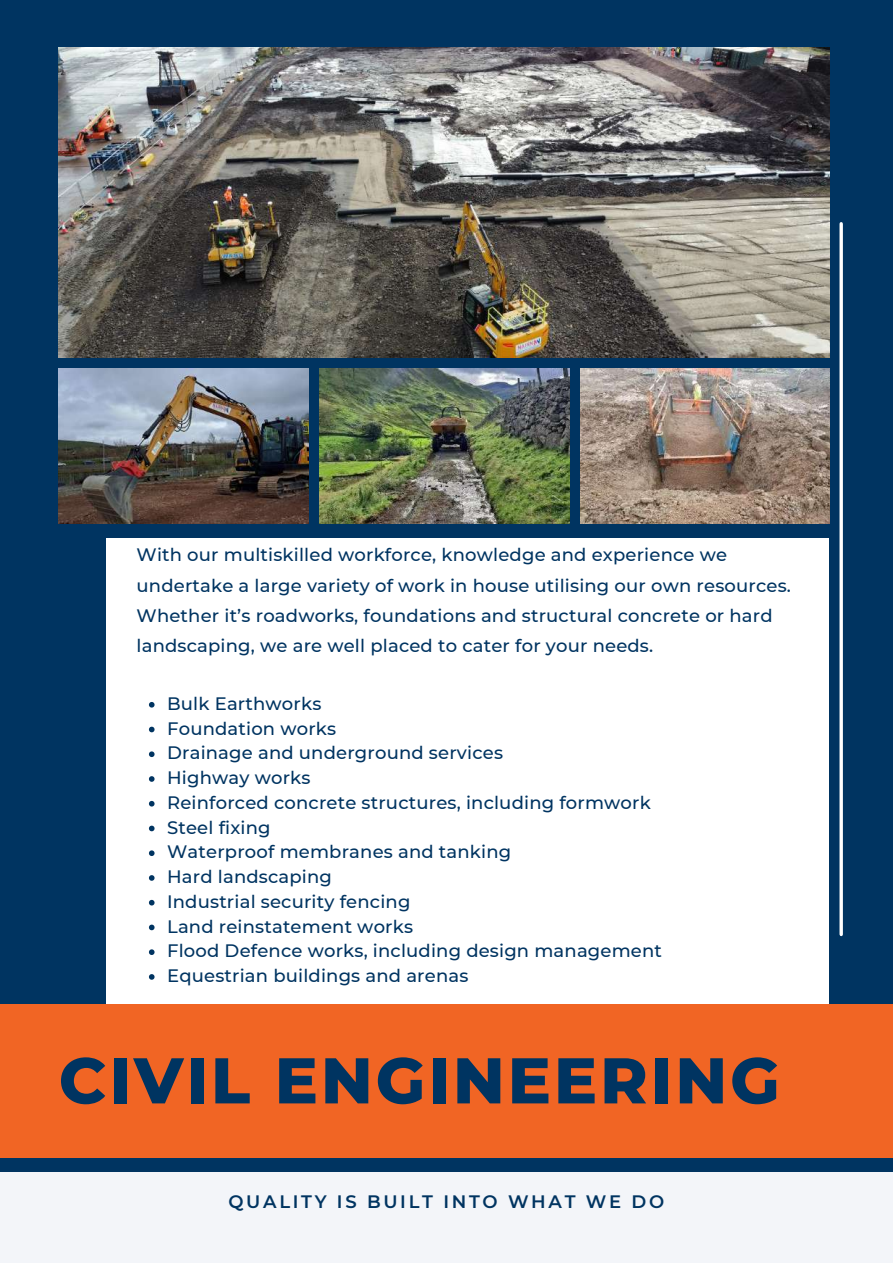
<style>
.page{position:relative;width:893px;height:1264px;background:#fff}
.page>*{position:absolute;margin:0;border:0;box-sizing:border-box;transform-origin:0 0}
.t1{font:800 64.5px "Montserrat";letter-spacing:.045em;color:#003461}
.t2{font:500 18px/24.8px "Montserrat";letter-spacing:.01em;color:#003461}
.t3{font:600 18px "Montserrat";letter-spacing:.15em;color:#003461}
</style>
<div class="page">
<div style="left:0;top:0;width:892px;height:1262px;background:#f3f5f9"></div>
<div style="left:0;top:0;width:892px;height:1171px;background:#003461"></div>
<img style="left:59px;top:47px;width:770px;height:310px">
<img style="left:59px;top:369px;width:249px;height:155px">
<img style="left:320px;top:369px;width:249px;height:155px">
<img style="left:580px;top:369px;width:249px;height:155px">
<hr style="left:839px;top:224px;width:3px;height:710px;background:#fff">
<div style="left:106px;top:538px;width:722px;height:465px;background:#fff"></div>
<div style="left:0;top:1004px;width:892px;height:153px;background:#f16524"></div>
<svg style="left:149px;top:702px;width:5px;height:5px"></svg>
<svg style="left:149px;top:726px;width:5px;height:6px"></svg>
<svg style="left:149px;top:751px;width:5px;height:6px"></svg>
<svg style="left:149px;top:776px;width:5px;height:5px"></svg>
<svg style="left:149px;top:801px;width:5px;height:5px"></svg>
<svg style="left:149px;top:825px;width:5px;height:6px"></svg>
<svg style="left:149px;top:850px;width:5px;height:6px"></svg>
<svg style="left:149px;top:875px;width:5px;height:5px"></svg>
<svg style="left:149px;top:899px;width:5px;height:6px"></svg>
<svg style="left:149px;top:924px;width:5px;height:6px"></svg>
<svg style="left:149px;top:949px;width:5px;height:6px"></svg>
<svg style="left:149px;top:974px;width:5px;height:5px"></svg>
<p class="t2" style="left:136px;top:540px;width:656px;line-height:30.3px">With our multiskilled workforce, knowledge and experience we undertake a large variety of work in house utilising our own resources.<br>Whether it’s roadworks, foundations and structural concrete or hard landscaping, we are well placed to cater for your needs.</p>
<p class="t2" style="left:167px;top:691px;width:496px">Bulk Earthworks<br>Foundation works<br>Drainage and underground services<br>Highway works<br>Reinforced concrete structures, including formwork<br>Steel fixing<br>Waterproof membranes and tanking<br>Hard landscaping<br>Industrial security fencing<br>Land reinstatement works<br>Flood Defence works, including design management<br>Equestrian buildings and arenas</p>
<h1 class="t1" style="left:59px;top:1040px;width:722px">CIVIL ENGINEERING</h1>
<p class="t3" style="left:228px;top:1190px;width:437px">QUALITY IS BUILT INTO WHAT WE DO</p>
</div>
